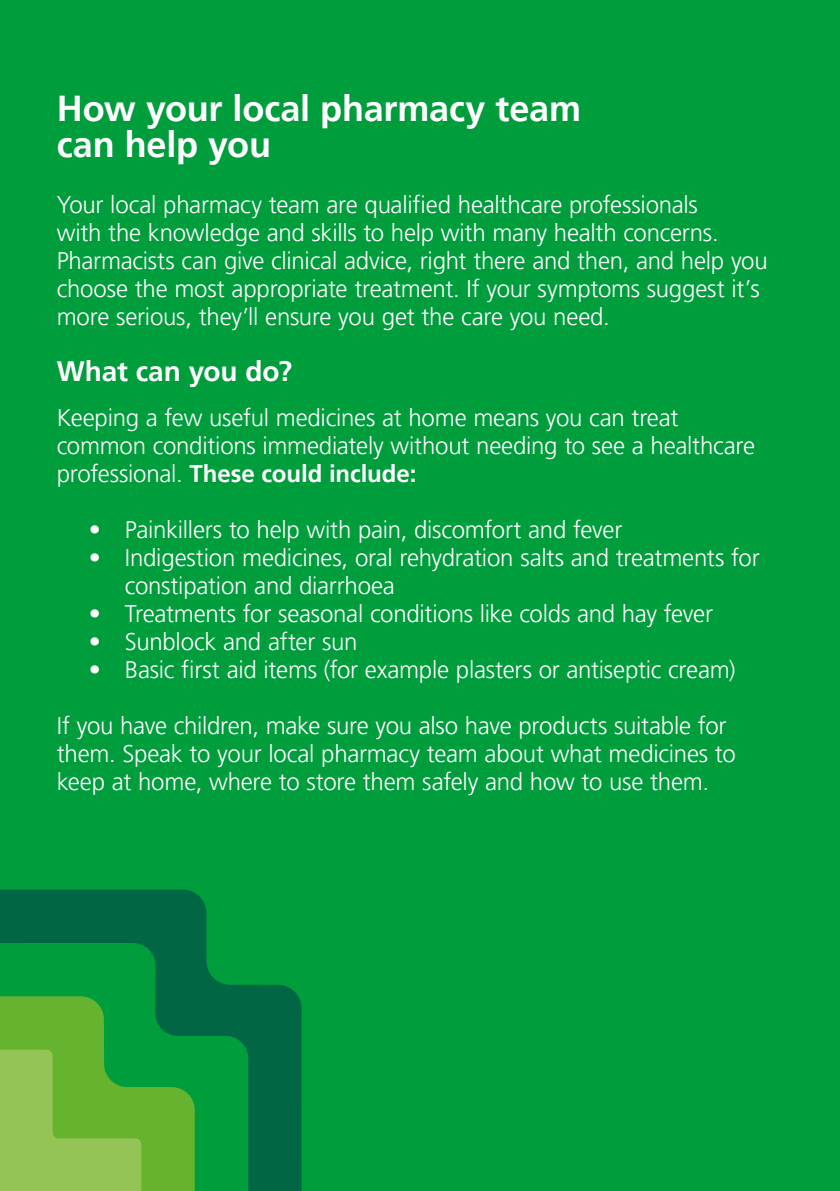
<style>
.page{position:relative;width:840px;height:1191px;background:#fff}
.page>*{position:absolute;margin:0;border:0;box-sizing:border-box;transform-origin:0 0}
.t1{font:700 36px/36px "Frutiger LT Pro";letter-spacing:-.005em;color:#fff}
.t2{font:700 28px "Frutiger LT Pro";letter-spacing:-.005em;color:#fff}
.t3{font:300 24px/28px "Frutiger LT Pro";letter-spacing:-.01em;color:#fff}
.s1{font-weight:700}
</style>
<div class="page">
<div style="left:0;top:0;width:839px;height:1191px;background:#009d3d"></div>
<svg style="left:0;top:889px;width:301px;height:302px;fill:#064"></svg>
<svg style="left:0;top:943px;width:248px;height:248px"></svg>
<svg style="left:0;top:996px;width:195px;height:195px"></svg>
<h1 class="t1" style="left:57px;top:90px;width:525px">How your local pharmacy team can help you</h1>
<p class="t3" style="left:57px;top:190px;width:712px">Your local pharmacy team are qualified healthcare professionals<br>with the knowledge and skills to help with many health concerns.<br>Pharmacists can give clinical advice, right there and then, and help you choose the most appropriate treatment. If your symptoms suggest it’s more serious, they’ll ensure you get the care you need.</p>
<p class="t2" style="left:57px;top:354px;width:237px">What can you do?</p>
<p class="t3" style="left:57px;top:403px;width:699px">Keeping a few useful medicines at home means you can treat common conditions immediately without needing to see a healthcare professional. <span class="s1">These could include:</span></p>
<p class="t3" style="left:89px;top:515px;width:534px">• Painkillers to help with pain, discomfort and fever</p>
<p class="t3" style="left:125px;top:543px;width:636px;text-indent:-36px">• Indigestion medicines, oral rehydration salts and treatments for constipation and diarrhoea</p>
<p class="t3" style="left:89px;top:599px;width:625px">• Treatments for seasonal conditions like colds and hay fever</p>
<p class="t3" style="left:89px;top:627px;width:270px">• Sunblock and after sun</p>
<p class="t3" style="left:89px;top:655px;width:647px">• Basic first aid items (for example plasters or antiseptic cream)</p>
<p class="t3" style="left:57px;top:711px;width:680px">If you have children, make sure you also have products suitable for them. Speak to your local pharmacy team about what medicines to keep at home, where to store them safely and how to use them.</p>
</div>
